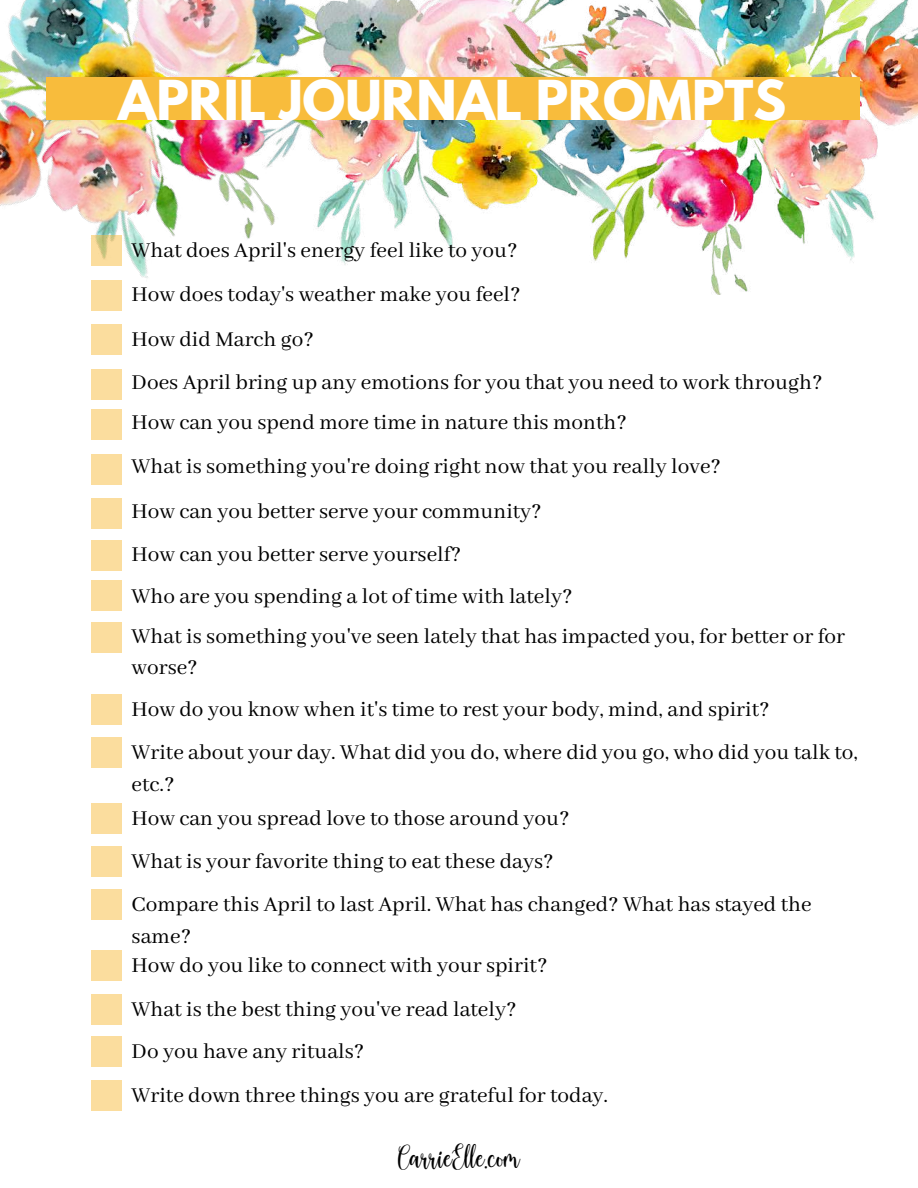
<style>
.page{position:relative;width:918px;height:1188px;background:#fff}
.page>*{position:absolute;margin:0;border:0;box-sizing:border-box;transform-origin:0 0}
.t1{font:700 48.75px "League Spartan";color:#fff}
.t2{font:30px "Natalia Script";color:#000}
.t3{font:23.25px/43.5px "Abhaya Libre";color:#000}
</style>
<div class="page">
<img style="left:442px;top:0;width:61px;height:253px">
<img style="left:0;top:0;width:442px;height:382px">
<svg style="left:92px;top:236px;width:30px;height:30px"></svg>
<img style="left:503px;top:0;width:415px;height:295px">
<div style="left:46px;top:77px;width:813px;height:43px;background:#f8bc3c"></div>
<div style="left:92px;top:280px;width:30px;height:31px;background:#fbdd9e"></div>
<div style="left:92px;top:325px;width:30px;height:30px;background:#fbdd9e"></div>
<div style="left:92px;top:369px;width:30px;height:31px;background:#fbdd9e"></div>
<div style="left:92px;top:410px;width:30px;height:30px;background:#fbdd9e"></div>
<div style="left:92px;top:454px;width:30px;height:31px;background:#fbdd9e"></div>
<div style="left:92px;top:499px;width:30px;height:30px;background:#fbdd9e"></div>
<div style="left:92px;top:540px;width:30px;height:31px;background:#fbdd9e"></div>
<div style="left:92px;top:581px;width:30px;height:30px;background:#fbdd9e"></div>
<div style="left:92px;top:622px;width:30px;height:31px;background:#fbdd9e"></div>
<div style="left:92px;top:694px;width:30px;height:31px;background:#fbdd9e"></div>
<div style="left:92px;top:738px;width:30px;height:30px;background:#fbdd9e"></div>
<div style="left:92px;top:803px;width:30px;height:30px;background:#fbdd9e"></div>
<div style="left:92px;top:846px;width:30px;height:30px;background:#fbdd9e"></div>
<div style="left:92px;top:890px;width:30px;height:30px;background:#fbdd9e"></div>
<div style="left:92px;top:950px;width:30px;height:31px;background:#fbdd9e"></div>
<div style="left:92px;top:995px;width:30px;height:30px;background:#fbdd9e"></div>
<div style="left:92px;top:1036px;width:30px;height:30px;background:#fbdd9e"></div>
<div style="left:92px;top:1080px;width:30px;height:31px;background:#fbdd9e"></div>
<h1 class="t1" style="left:118px;top:76px;width:670px">APRIL JOURNAL PROMPTS</h1>
<p class="t3" style="left:132px;top:230px;width:387px">What does April's energy feel like to you?</p>
<p class="t3" style="left:132px;top:273px;width:692px">How does today's weather make you feel?<br>How did March go?<br>Does April bring up any emotions for you that you need to work through?</p>
<p class="t3" style="left:132px;top:401px;width:591px">How can you spend more time in nature this month?<br>What is something you're doing right now that you really love?<br>How can you better serve your community?<br>How can you better serve yourself?<br>Who are you spending a lot of time with lately?</p>
<p class="t3" style="left:132px;top:621px;width:715px;line-height:31.5px">What is something you've seen lately that has impacted you, for better or for worse?</p>
<p class="t3" style="left:132px;top:688px;width:728px">How do you know when it's time to rest your body, mind, and spirit?<br>Write about your day. What did you do, where did you go, who did you talk to,</p>
<p class="t3" style="left:132px;top:768px;width:439px;line-height:33.9px">etc.?<br>How can you spread love to those around you?</p>
<p class="t3" style="left:132px;top:840px;width:682px">What is your favorite thing to eat these days?<br>Compare this April to last April. What has changed? What has stayed the</p>
<p class="t3" style="left:132px;top:922px;width:417px;line-height:29.4px">same?<br>How do you like to connect with your spirit?</p>
<p class="t3" style="left:132px;top:990px;width:386px;line-height:41.4px">What is the best thing you've read lately?<br>Do you have any rituals?</p>
<p class="t3" style="left:132px;top:1074px;width:478px">Write down three things you are grateful for today.</p>
<p class="t2" style="left:398px;top:1142px;width:123px">CarrieElle.com</p>
</div>
